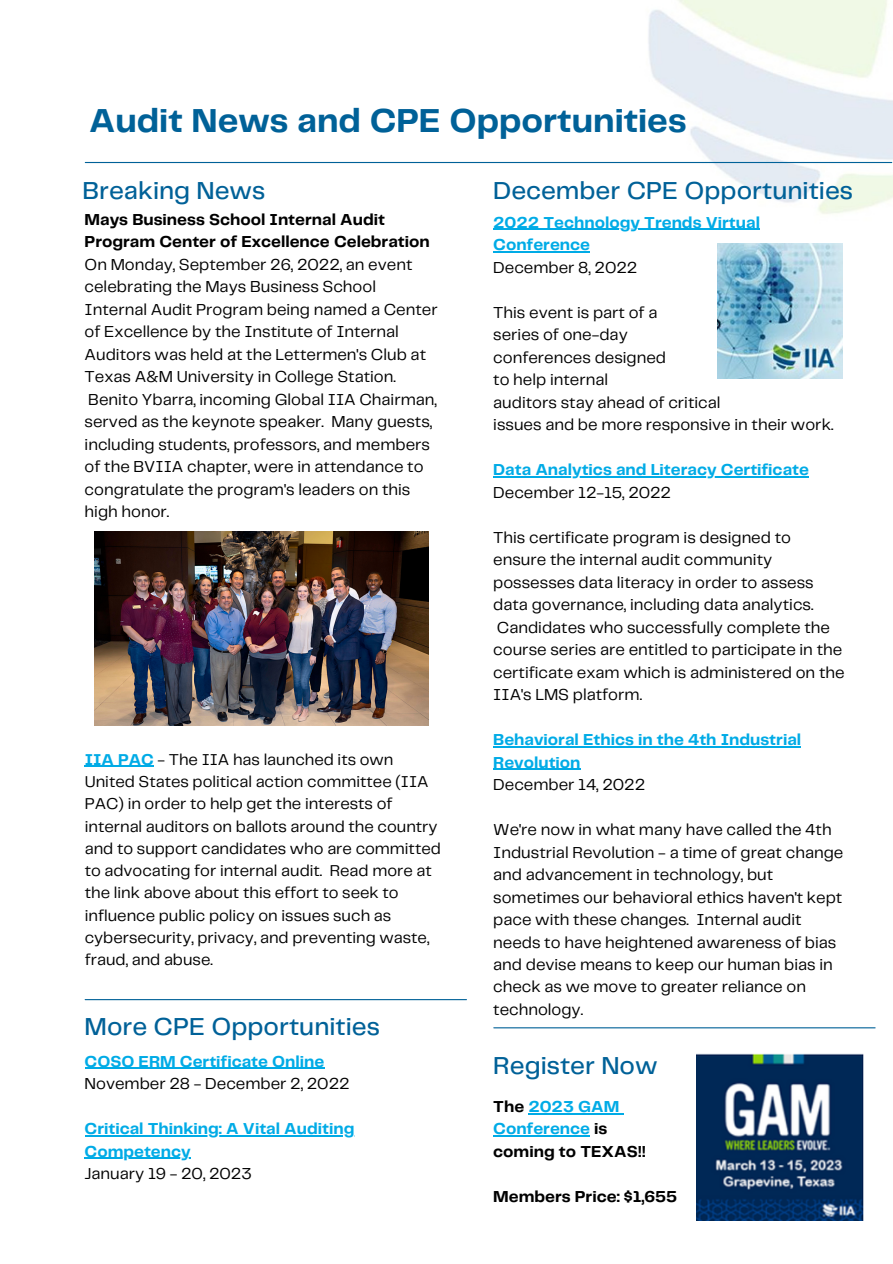
<style>
.page{position:relative;width:893px;height:1264px;background:#fff}
.page>*{position:absolute;margin:0;border:0;box-sizing:border-box;transform-origin:0 0}
.t1{font:700 34.5px "Telegraf";color:#006198}
.t2{font:500 25.5px "Telegraf";color:#006198}
.t3{font:16.5px/22.5px "Telegraf";color:#000}
.t4{font:700 16.5px/22.5px "Telegraf";color:#00abe6}
.t5{font:700 16.5px/22.5px "Telegraf";color:#000}
.t6{font:16.35px/22.4px "Telegraf";color:#000}
.s1{font-weight:700;color:#00abe6}
.s2{color:#00abe6}
</style>
<div class="page">
<img style="left:632px;top:0;width:260px;height:214px">
<hr style="left:85px;top:162px;width:806px;height:1px;background:#006198">
<hr style="left:85px;top:765px;width:69px;height:1px;background:#00abe6">
<hr style="left:85px;top:999px;width:381px;height:1px;background:#006198">
<hr style="left:494px;top:1027px;width:381px;height:1px;background:#006198">
<img style="left:696px;top:1053px;width:167px;height:167px">
<hr style="left:493px;top:229px;width:267px;height:1px;background:#00abe6">
<hr style="left:493px;top:251px;width:97px;height:1px;background:#00abe6">
<hr style="left:493px;top:476px;width:316px;height:1px;background:#00abe6">
<hr style="left:493px;top:746px;width:308px;height:1px;background:#00abe6">
<hr style="left:493px;top:768px;width:87px;height:1px;background:#00abe6">
<img style="left:717px;top:243px;width:125px;height:135px">
<img style="left:94px;top:531px;width:334px;height:194px">
<hr style="left:85px;top:1067px;width:239px;height:1px;background:#00abe6">
<hr style="left:85px;top:1135px;width:269px;height:1px;background:#00abe6">
<hr style="left:85px;top:1157px;width:106px;height:1px;background:#00abe6">
<hr style="left:528px;top:1112px;width:91px;height:2px;background:#00abe6">
<hr style="left:493px;top:1135px;width:97px;height:1px;background:#00abe6">
<h1 class="t1" style="left:89px;top:106px;width:598px">Audit News and CPE Opportunities</h1>
<h2 class="t2" style="left:82px;top:179px;width:184px">Breaking News</h2>
<h2 class="t2" style="left:493px;top:179px;width:361px">December CPE Opportunities</h2>
<p class="t5" style="left:85px;top:209px;width:346px">Mays Business School Internal Audit<br>Program Center of Excellence Celebration</p>
<p class="t3" style="left:85px;top:254px;width:354px">On Monday, September 26, 2022, an event celebrating the Mays Business School Internal Audit Program being named a Center of Excellence by the Institute of Internal Auditors was held at the Lettermen's Club at Texas A&amp;M University in College Station.<br>Benito Ybarra, incoming Global IIA Chairman, served as the keynote speaker. Many guests, including students, professors, and members of the BVIIA chapter, were in attendance to congratulate the program's leaders on this high honor.</p>
<p class="t6" style="left:85px;top:748px;width:357px"><span class="s1">IIA PAC</span> - The IIA has launched its own United States political action committee (IIA PAC) in order to help get the interests of internal auditors on ballots around the country and to support candidates who are committed to advocating for internal audit. Read more at the link above about this effort to seek to influence public policy on issues such as cybersecurity, privacy, and preventing waste, fraud, and abuse.</p>
<h2 class="t2" style="left:85px;top:1015px;width:297px">More CPE Opportunities</h2>
<p class="t4" style="left:85px;top:1050px;width:241px">COSO ERM Certificate Online</p>
<p class="t3" style="left:85px;top:1073px;width:266px">November 28 - December 2, 2022</p>
<p class="t4" style="left:85px;top:1118px;width:271px">Critical Thinking: A Vital Auditing<br>Competency</p>
<p class="t3" style="left:85px;top:1163px;width:169px">January 19 - 20, 2023</p>
<p class="t4" style="left:493px;top:212px;width:268px">2022 Technology Trends Virtual<br>Conference</p>
<p class="t3" style="left:493px;top:257px;width:145px">December 8, 2022</p>
<p class="t3" style="left:493px;top:302px;width:341px">This event is part of a<br>series of one-day<br>conferences designed<br>to help internal<br>auditors stay ahead of critical<br>issues and be more responsive in their work.</p>
<p class="t4" style="left:493px;top:459px;width:317px">Data Analytics and Literacy Certificate</p>
<p class="t3" style="left:493px;top:482px;width:179px">December 12-15, 2022</p>
<p class="t3" style="left:493px;top:527px;width:353px">This certificate program is designed to ensure the internal audit community possesses data literacy in order to assess data governance, including data analytics.<br>Candidates who successfully complete the course series are entitled to participate in the certificate exam which is administered on the IIA's LMS platform.</p>
<p class="t4" style="left:493px;top:729px;width:309px">Behavioral Ethics in the 4th Industrial<br>Revolution</p>
<p class="t3" style="left:493px;top:774px;width:153px">December 14, 2022</p>
<p class="t3" style="left:493px;top:819px;width:351px">We're now in what many have called the 4th Industrial Revolution - a time of great change and advancement in technology, but sometimes our behavioral ethics haven't kept pace with these changes. Internal audit needs to have heightened awareness of bias and devise means to keep our human bias in check as we move to greater reliance on technology.</p>
<h2 class="t2" style="left:493px;top:1055px;width:166px">Register Now</h2>
<p class="t5" style="left:493px;top:1095px;width:154px">The <span class="s2">2023 GAM<br>Conference</span> is coming to TEXAS!!</p>
<p class="t5" style="left:493px;top:1185px;width:185px">Members Price: $1,655</p>
</div>
